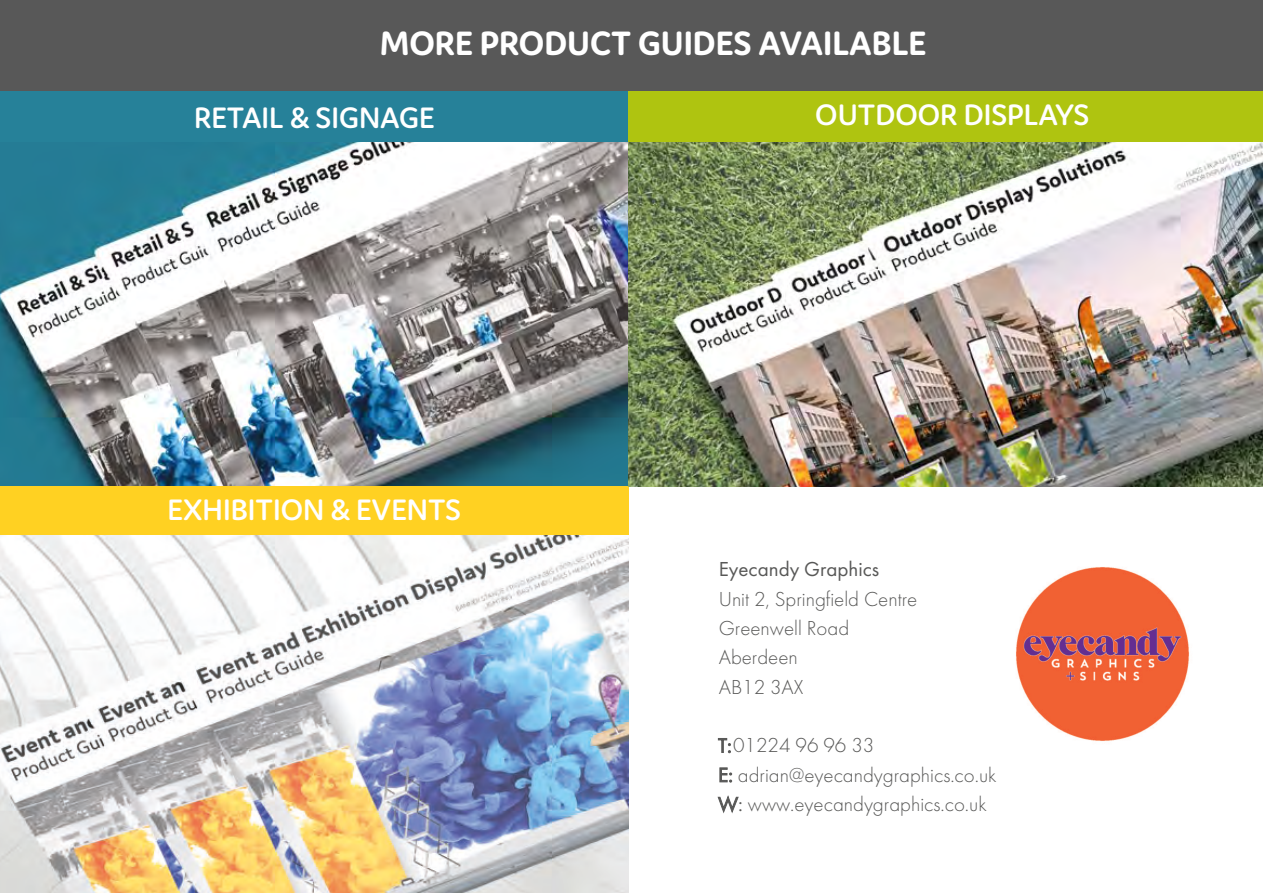
<style>
.page{position:relative;width:1263px;height:893px;background:#fff}
.page>*{position:absolute;margin:0;border:0;box-sizing:border-box;transform-origin:0 0}
.t1{font:700 36px "Domus";color:#fff}
.t2{font:600 31.5px "Domus";color:#fff}
.t3{font:300 21px/29.4px "Futura PT";color:#585857}
.t4{font:21px "Futura PT";color:#585857}
.s1{font-weight:400}
</style>
<div class="page">
<div style="left:0;top:90px;width:628px;height:408px;background:#268199"></div>
<div style="left:628px;top:90px;width:635px;height:395px;background:#afc410"></div>
<div style="left:0;top:0;width:1263px;height:90px;background:#585858"></div>
<img style="left:0;top:143px;width:1263px;height:344px">
<div style="left:0;top:486px;width:628px;height:407px;background:#ffd122"></div>
<img style="left:0;top:536px;width:628px;height:357px">
<img style="left:1016px;top:567px;width:174px;height:174px">
<h1 class="t1" style="left:380px;top:23px;width:548px">MORE PRODUCT GUIDES AVAILABLE</h1>
<h2 class="t2" style="left:194px;top:100px;width:242px">RETAIL &amp; SIGNAGE</h2>
<h2 class="t2" style="left:815px;top:98px;width:275px">OUTDOOR DISPLAYS</h2>
<h2 class="t2" style="left:168px;top:492px;width:295px">EXHIBITION &amp; EVENTS</h2>
<p class="t4" style="left:719px;top:557px;width:162px">Eyecandy Graphics</p>
<p class="t3" style="left:719px;top:584px;width:200px">Unit 2, Springfield Centre<br>Greenwell Road<br>Aberdeen<br>AB12 3AX</p>
<p class="t3" style="left:718px;top:731px;width:280px"><span class="s1">T:</span> 01224 96 96 33<br><span class="s1">E:</span> adrian@eyecandygraphics.co.uk<br><span class="s1">W:</span> www.eyecandygraphics.co.uk</p>
</div>
